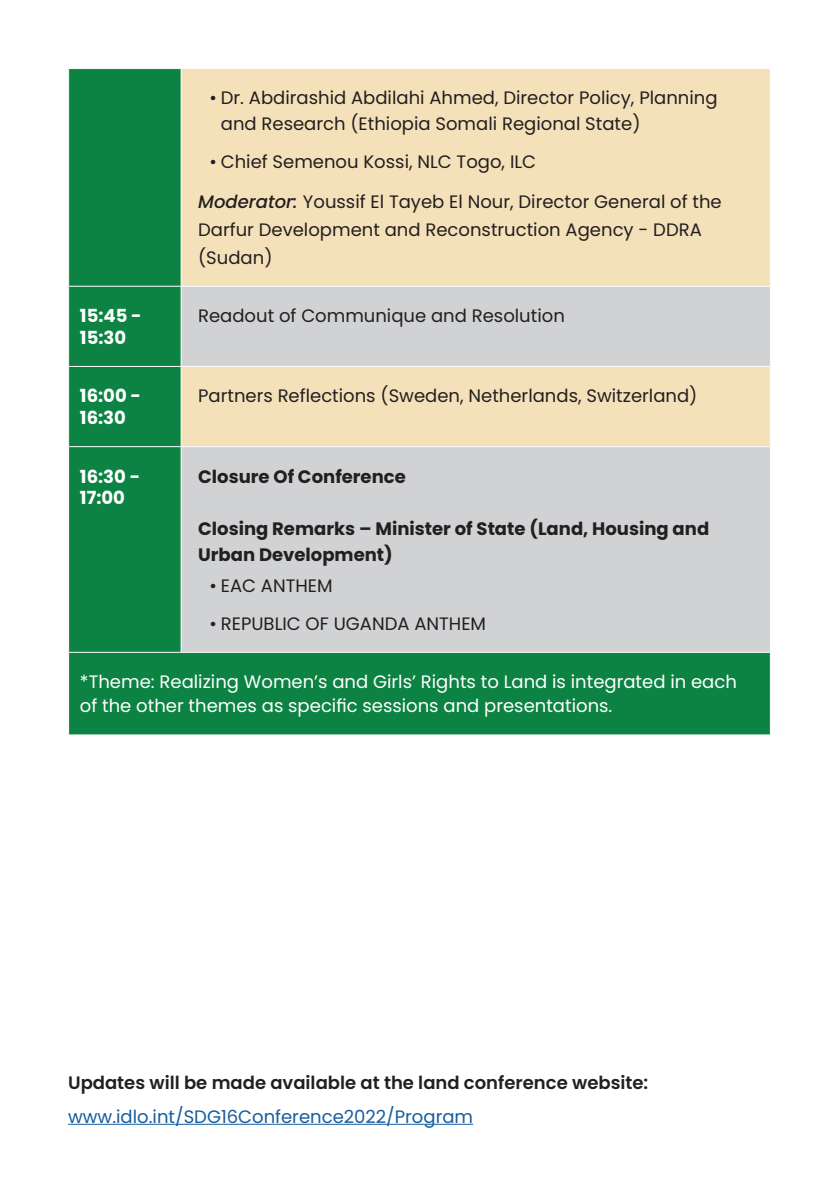
<style>
.page{position:relative;width:840px;height:1191px;background:#fff}
.page>*{position:absolute;margin:0;border:0;box-sizing:border-box;transform-origin:0 0}
.t1{font:18px/28px "Poppins";color:#231f20}
.t2{font:18px/24px "Poppins";color:#fff}
.t3{font:700 18px/26px "Poppins";color:#231f20}
.t4{font:600 18px "Poppins";color:#231f20}
.t5{font:18px "Poppins";color:#175d9e}
.t6{font:700 18px/21.6px "Poppins";color:#fff}
.s1{font-weight:500;font-style:italic}
</style>
<div class="page">
<div style="left:69px;top:69px;width:112px;height:217px;background:#0c8343"></div>
<div style="left:181px;top:69px;width:589px;height:217px;background:#f4e1b9"></div>
<div style="left:69px;top:286px;width:112px;height:80px;background:#0c8343"></div>
<div style="left:181px;top:286px;width:589px;height:80px;background:#d0d2d3"></div>
<div style="left:69px;top:366px;width:112px;height:80px;background:#0c8343"></div>
<div style="left:181px;top:366px;width:589px;height:80px;background:#f4e1b9"></div>
<div style="left:69px;top:447px;width:700px;height:287px;background:#0c8343"></div>
<div style="left:181px;top:446px;width:589px;height:206px;background:#d0d2d3"></div>
<hr style="left:769px;top:69px;width:1px;height:217px;background:#fff">
<hr style="left:769px;top:367px;width:1px;height:79px;background:#fff">
<hr style="left:68px;top:286px;width:113px;height:1px;background:#fff">
<hr style="left:68px;top:366px;width:113px;height:1px;background:#fff">
<hr style="left:68px;top:652px;width:113px;height:1px;background:#fff">
<hr style="left:180px;top:69px;width:1px;height:217px;background:#fff">
<hr style="left:181px;top:286px;width:589px;height:1px;background:#fff">
<hr style="left:180px;top:287px;width:1px;height:79px;background:#fff">
<hr style="left:769px;top:287px;width:1px;height:79px;background:#fff">
<hr style="left:181px;top:366px;width:589px;height:1px;background:#fff">
<hr style="left:180px;top:367px;width:1px;height:79px;background:#fff">
<hr style="left:181px;top:446px;width:589px;height:1px;background:#fff">
<hr style="left:180px;top:447px;width:1px;height:205px;background:#fff">
<hr style="left:769px;top:447px;width:1px;height:205px;background:#fff">
<hr style="left:181px;top:652px;width:589px;height:1px;background:#fff">
<hr style="left:68px;top:1123px;width:405px;height:1px;background:#175d9e">
<p class="t1" style="left:221px;top:85px;width:498px;line-height:26px;text-indent:-11px">• Dr. Abdirashid Abdilahi Ahmed, Director Policy, Planning and Research (Ethiopia Somali Regional State)</p>
<p class="t1" style="left:209px;top:148px;width:328px">• Chief Semenou Kossi, NLC Togo, ILC</p>
<p class="t1" style="left:198px;top:187px;width:525px"><span class="s1">Moderator:</span> Youssif El Tayeb El Nour, Director General of the<br>Darfur Development and Reconstruction Agency - DDRA (Sudan)</p>
<p class="t6" style="left:80px;top:305px;width:63px">15:45 -<br>15:30</p>
<p class="t1" style="left:198px;top:302px;width:368px">Readout of Communique and Resolution</p>
<p class="t6" style="left:80px;top:385px;width:63px">16:00 -<br>16:30</p>
<p class="t1" style="left:198px;top:382px;width:500px">Partners Reflections (Sweden, Netherlands, Switzerland)</p>
<p class="t6" style="left:80px;top:465px;width:62px">16:30 -<br>17:00</p>
<p class="t3" style="left:198px;top:463px;width:209px">Closure Of Conference</p>
<p class="t3" style="left:198px;top:515px;width:512px">Closing Remarks – Minister of State (Land, Housing and<br>Urban Development)</p>
<p class="t1" style="left:209px;top:572px;width:125px">• EAC ANTHEM</p>
<p class="t1" style="left:209px;top:609px;width:278px">• REPUBLIC OF UGANDA ANTHEM</p>
<p class="t2" style="left:80px;top:670px;width:658px">*Theme: Realizing Women’s and Girls’ Rights to Land is integrated in each of the other themes as specific sessions and presentations.</p>
<p class="t4" style="left:68px;top:1072px;width:581px">Updates will be made available at the land conference website:</p>
<p class="t5" style="left:68px;top:1106px;width:406px">www.idlo.int/SDG16Conference2022/Program</p>
</div>
